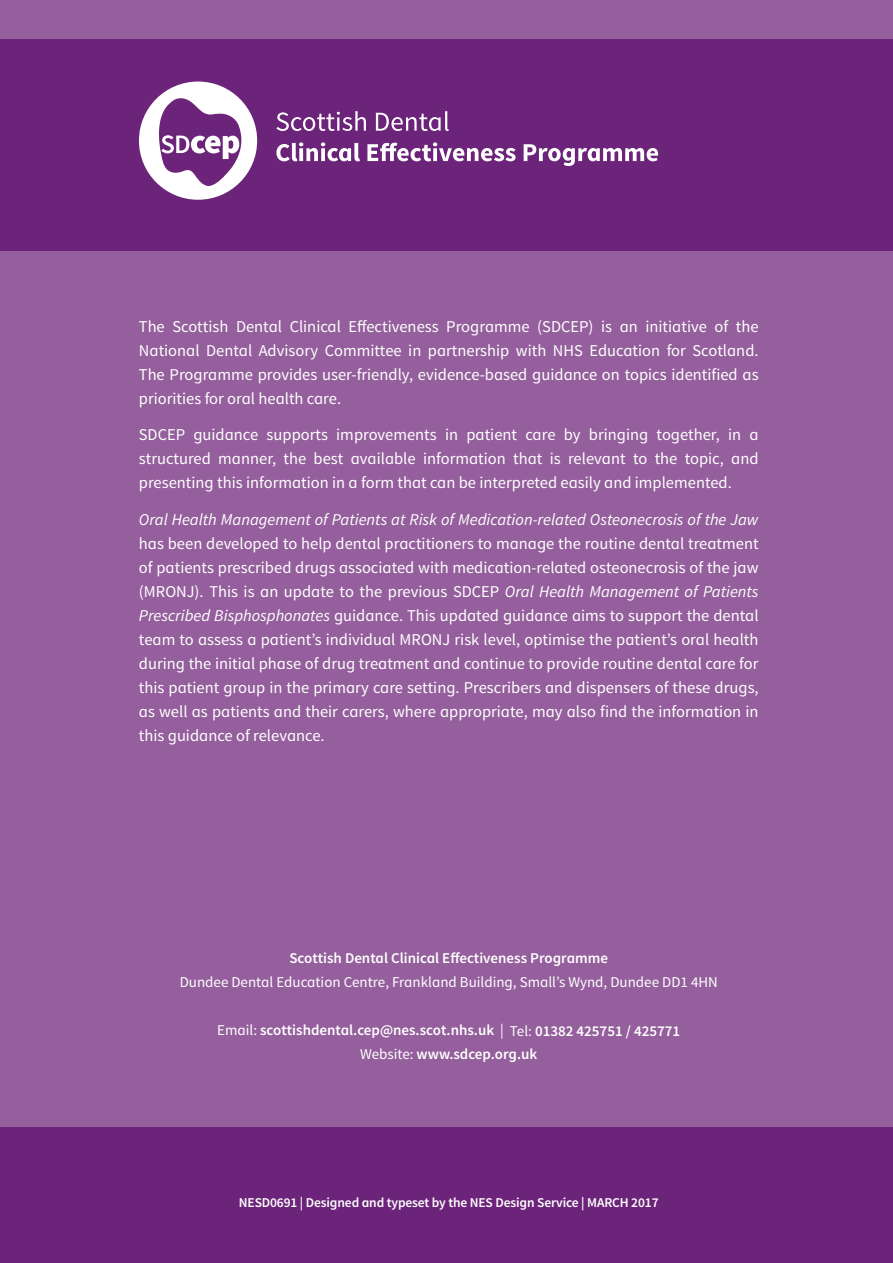
<style>
.page{position:relative;width:893px;height:1263px;background:#945f9c}
.page>*{position:absolute;margin:0;border:0;box-sizing:border-box;transform-origin:0 0}
.t1{font:16.5px/24px "Source Sans Pro";color:#fff;text-align:justify}
.t2{font:italic 16.5px "Source Sans Pro";color:#fff}
.t3{font:600 15px/24px "Source Sans Pro";color:#fff;text-align:center}
.t4{font:15px "Source Sans Pro";color:#fff}
.t5{font:600 13.5px "Source Sans Pro";letter-spacing:-.01em;color:#fff}
.s1{font-style:italic}
.s2{font-weight:400}
</style>
<div class="page">
<div style="left:0;top:1127px;width:893px;height:136px;background:#6c247a"></div>
<div style="left:0;top:40px;width:893px;height:211px;background:#6c247a"></div>
<svg style="left:139px;top:82px;width:118px;height:118px"></svg>
<svg style="left:276px;top:142px;width:382px;height:24px"></svg>
<svg style="left:276px;top:111px;width:173px;height:20px"></svg>
<p class="t1" style="left:139px;top:314px;width:621px">The Scottish Dental Clinical Effectiveness Programme (SDCEP) is an initiative of the National Dental Advisory Committee in partnership with NHS Education for Scotland.<br>The Programme provides user-friendly, evidence-based guidance on topics identified as priorities for oral health care.</p>
<p class="t1" style="left:139px;top:423px;width:621px">SDCEP guidance supports improvements in patient care by bringing together, in a structured manner, the best available information that is relevant to the topic, and presenting this information in a form that can be interpreted easily and implemented.</p>
<p class="t2" style="left:139px;top:509px;width:621px">Oral Health Management of Patients at Risk of Medication-related Osteonecrosis of the Jaw</p>
<p class="t1" style="left:139px;top:532px;width:621px">has been developed to help dental practitioners to manage the routine dental treatment of patients prescribed drugs associated with medication-related osteonecrosis of the jaw (MRONJ). This is an update to the previous SDCEP <span class="s1">Oral Health Management of Patients Prescribed Bisphosphonates</span> guidance. This updated guidance aims to support the dental team to assess a patient’s individual MRONJ risk level, optimise the patient’s oral health during the initial phase of drug treatment and continue to provide routine dental care for this patient group in the primary care setting. Prescribers and dispensers of these drugs, as well as patients and their carers, where appropriate, may also find the information in this guidance of relevance.</p>
<p class="t3" style="left:289px;top:947px;width:320px">Scottish Dental Clinical Effectiveness Programme</p>
<p class="t4" style="left:180px;top:973px;width:540px">Dundee Dental Education Centre, Frankland Building, Small’s Wynd, Dundee DD1 4HN</p>
<p class="t3" style="left:217px;top:1019px;width:464px"><span class="s2">Email:</span> scottishdental.cep@nes.scot.nhs.uk <span class="s2">| Tel:</span> 01382 425751 / 425771<br><span class="s2">Website:</span> www.sdcep.org.uk</p>
<p class="t5" style="left:239px;top:1194px;width:421px">NESD0691 | Designed and typeset by the NES Design Service | MARCH 2017</p>
</div>
